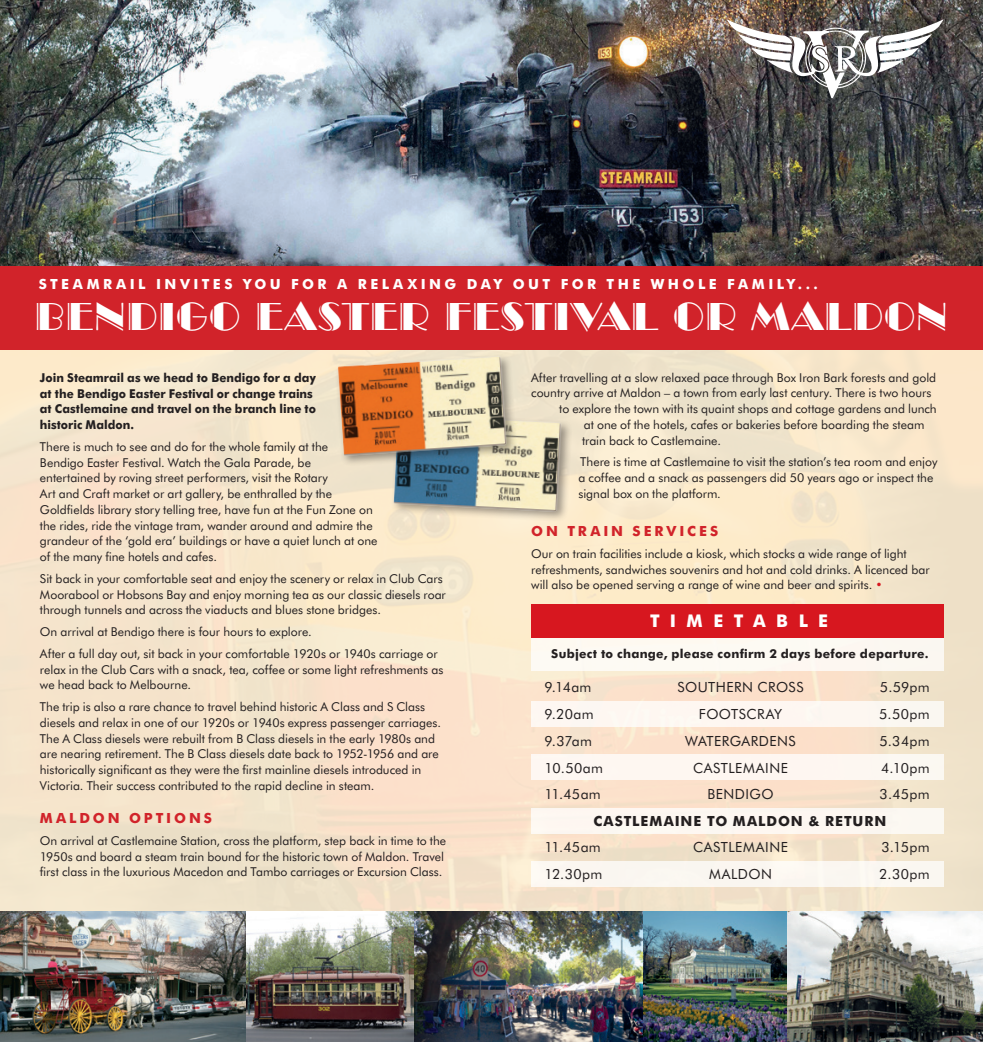
<style>
.page{position:relative;width:983px;height:1042px;background:#fff}
.page>*{position:absolute;margin:0;border:0;box-sizing:border-box;transform-origin:0 0}
.t1{font:38.15px "Broadway Engraved BT";letter-spacing:.025em;color:#fff}
.t2{font:700 17.5px "Futura BT";letter-spacing:.595em;color:#fff}
.t3{font:14px "Futura BT";letter-spacing:.03em;color:#231f20}
.t4{font:700 14px "Futura BT";letter-spacing:.245em;color:#fff}
.t5{font:700 14px "Futura BT";letter-spacing:.205em;color:#d1232a}
.t6{font:700 14px "Futura BT";letter-spacing:.065em;color:#231f20}
.t7{font:12.25px/15.8px "Futura BT";color:#231f20}
.t8{font:700 12.25px/15.8px "Futura BT";letter-spacing:.005em;color:#231f20;scale:.95 1}
.t9{font:700 12.25px "Futura BT";letter-spacing:.005em;color:#231f20}
.s1{color:#d7171f}
</style>
<div class="page">
<img style="left:0;top:350px;width:982px;height:561px">
<img style="left:0;top:0;width:982px;height:266px">
<div style="left:0;top:266px;width:982px;height:84px;background:#d1232a"></div>
<img style="left:246px;top:911px;width:736px;height:131px">
<img style="left:0;top:911px;width:246px;height:131px">
<div style="left:531px;top:755px;width:412px;height:25px;background:#fef7f1"></div>
<div style="left:531px;top:608px;width:412px;height:63px;background:#fdfaf3"></div>
<div style="left:531px;top:604px;width:412px;height:33px;background:#d7171f"></div>
<div style="left:531px;top:701px;width:412px;height:25px;background:#fef7f1"></div>
<div style="left:531px;top:808px;width:412px;height:25px;background:#fdf7f1"></div>
<div style="left:531px;top:862px;width:412px;height:25px;background:#fbf7f1"></div>
<img style="left:377px;top:377px;width:200px;height:197px">
<img style="left:726px;top:19px;width:217px;height:79px">
<img style="left:325px;top:350px;width:201px;height:169px">
<p class="t4" style="left:39px;top:276px;width:780px">STEAMRAIL INVITES YOU FOR A RELAXING DAY OUT FOR THE WHOLE FAMILY...</p>
<p class="t1" style="left:35px;top:293px;width:913px">BENDIGO EASTER FESTIVAL OR MALDON</p>
<p class="t8" style="left:40px;top:370px;width:292px">Join Steamrail as we head to Bendigo for a day at the Bendigo Easter Festival or change trains at Castlemaine and travel on the branch line to historic Maldon.</p>
<p class="t7" style="left:40px;top:438px;width:339px">There is much to see and do for the whole family at the<br>Bendigo Easter Festival. Watch the Gala Parade, be<br>entertained by roving street performers, visit the Rotary<br>Art and Craft market or art gallery, be enthralled by the Goldfields library story telling tree, have fun at the Fun Zone on the rides, ride the vintage tram, wander around and admire the grandeur of the ‘gold era’ buildings or have a quiet lunch at one of the many fine hotels and cafes.</p>
<p class="t7" style="left:40px;top:570px;width:407px">Sit back in your comfortable seat and enjoy the scenery or relax in Club Cars<br>Moorabool or Hobsons Bay and enjoy morning tea as our classic diesels roar through tunnels and across the viaducts and blues stone bridges.</p>
<p class="t7" style="left:40px;top:624px;width:273px">On arrival at Bendigo there is four hours to explore.</p>
<p class="t7" style="left:40px;top:645px;width:405px">After a full day out, sit back in your comfortable 1920s or 1940s carriage or relax in the Club Cars with a snack, tea, coffee or some light refreshments as we head back to Melbourne.</p>
<p class="t7" style="left:40px;top:699px;width:402px">The trip is also a rare chance to travel behind historic A Class and S Class diesels and relax in one of our 1920s or 1940s express passenger carriages.<br>The A Class diesels were rebuilt from B Class diesels in the early 1980s and are nearing retirement. The B Class diesels date back to 1952-1956 and are historically significant as they were the first mainline diesels introduced in Victoria. Their success contributed to the rapid decline in steam.</p>
<p class="t5" style="left:40px;top:809px;width:173px">MALDON OPTIONS</p>
<p class="t7" style="left:40px;top:832px;width:407px">On arrival at Castlemaine Station, cross the platform, step back in time to the<br>1950s and board a steam train bound for the historic town of Maldon. Travel first class in the luxurious Macedon and Tambo carriages or Excursion Class.</p>
<p class="t7" style="left:531px;top:369px;width:406px">After travelling at a slow relaxed pace through Box Iron Bark forests and gold</p>
<p class="t7" style="left:531px;top:385px;width:401px">country arrive at Maldon – a town from early last century. There is two hours</p>
<p class="t7" style="left:559px;top:401px;width:379px">to explore the town with its quaint shops and cottage gardens and lunch</p>
<p class="t7" style="left:583px;top:416px;width:342px">at one of the hotels, cafes or bakeries before boarding the steam</p>
<p class="t7" style="left:582px;top:432px;width:140px">train back to Castlemaine.</p>
<p class="t7" style="left:578px;top:454px;width:360px">There is time at Castlemaine to visit the station’s tea room and enjoy a coffee and a snack as passengers did 50 years ago or inspect the signal box on the platform.</p>
<p class="t5" style="left:531px;top:523px;width:188px">ON TRAIN SERVICES</p>
<p class="t7" style="left:531px;top:545px;width:400px">Our on train facilities include a kiosk, which stocks a wide range of light refreshments, sandwiches souvenirs and hot and cold drinks. A licenced bar will also be opened serving a range of wine and beer and spirits. <span class="s1">•</span></p>
<p class="t2" style="left:649px;top:610px;width:180px">TIMETABLE</p>
<p class="t9" style="left:551px;top:646px;width:379px">Subject to change, please confirm 2 days before departure.</p>
<p class="t3" style="left:544px;top:678px;width:49px">9.14am</p>
<p class="t3" style="left:677px;top:678px;width:128px">SOUTHERN CROSS</p>
<p class="t3" style="left:879px;top:678px;width:51px">5.59pm</p>
<p class="t3" style="left:544px;top:705px;width:51px">9.20am</p>
<p class="t3" style="left:698px;top:705px;width:85px">FOOTSCRAY</p>
<p class="t3" style="left:878px;top:705px;width:52px">5.50pm</p>
<p class="t3" style="left:544px;top:732px;width:49px">9.37am</p>
<p class="t3" style="left:685px;top:732px;width:112px">WATERGARDENS</p>
<p class="t3" style="left:879px;top:732px;width:52px">5.34pm</p>
<p class="t3" style="left:544px;top:759px;width:60px">10.50am</p>
<p class="t3" style="left:692px;top:759px;width:96px">CASTLEMAINE</p>
<p class="t3" style="left:880px;top:759px;width:50px">4.10pm</p>
<p class="t3" style="left:544px;top:786px;width:58px">11.45am</p>
<p class="t3" style="left:707px;top:786px;width:68px">BENDIGO</p>
<p class="t3" style="left:879px;top:786px;width:52px">3.45pm</p>
<p class="t6" style="left:593px;top:812px;width:294px">CASTLEMAINE TO MALDON &amp; RETURN</p>
<p class="t3" style="left:544px;top:838px;width:58px">11.45am</p>
<p class="t3" style="left:692px;top:838px;width:96px">CASTLEMAINE</p>
<p class="t3" style="left:881px;top:838px;width:50px">3.15pm</p>
<p class="t3" style="left:544px;top:865px;width:59px">12.30pm</p>
<p class="t3" style="left:708px;top:865px;width:64px">MALDON</p>
<p class="t3" style="left:879px;top:865px;width:52px">2.30pm</p>
</div>
